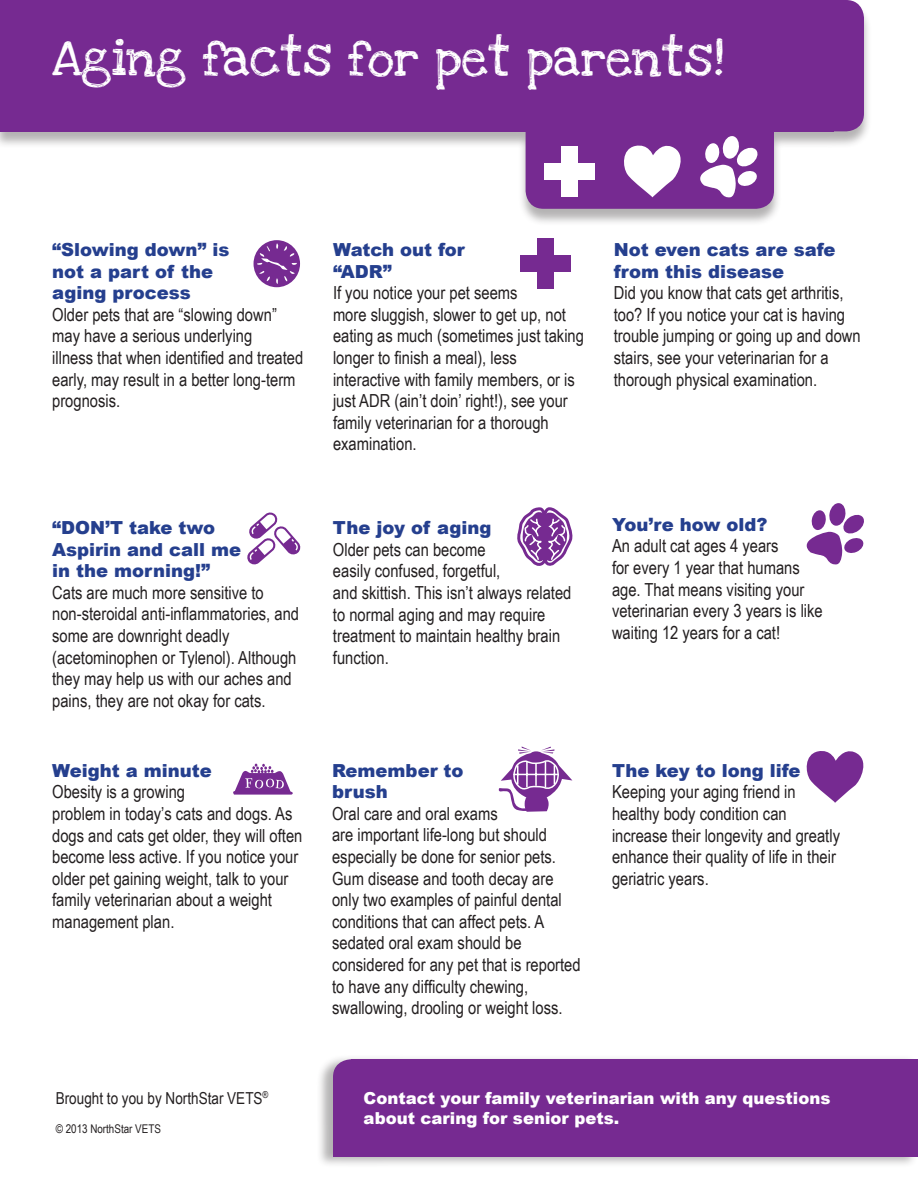
<style>
.page{position:relative;width:918px;height:1188px;background:#fff}
.page>*{position:absolute;margin:0;border:0;box-sizing:border-box;transform-origin:0 0}
.t1{font:37.5px "Love Ya Like A Sister";color:#fff}
.t2{font:18px/21.6px "Arial Narrow";color:#231f20}
.t3{font:900 18px/21.6px "Arial";color:#253f8e}
.t4{font:900 16.5px/19.8px "Arial";color:#fff}
.t5{font:16.5px "Arial Narrow";color:#231f20}
.t6{font:12px "Arial Narrow";color:#231f20}
</style>
<div class="page">
<div style="left:0;top:1px;width:872px;height:225px;background:#231f20;opacity:.34"></div>
<div style="left:0;top:0;width:833px;height:131px;background:#762a91"></div>
<div style="left:727px;top:0;width:137px;height:131px;background:#762a91;border-radius:18px"></div>
<div style="left:526px;top:77px;width:248px;height:132px;background:#762a91;border-radius:18px"></div>
<div style="left:316px;top:1054px;width:602px;height:114px;background:#231f20;opacity:.34"></div>
<div style="left:351px;top:1059px;width:567px;height:97px;background:#762a91"></div>
<div style="left:333px;top:1079px;width:58px;height:77px;background:#762a91"></div>
<div style="left:333px;top:1059px;width:94px;height:78px;background:#762a91;border-radius:18px"></div>
<div style="left:537px;top:238px;width:17px;height:50px;background:#762a91"></div>
<div style="left:521px;top:255px;width:50px;height:16px;background:#762a91"></div>
<div style="left:254px;top:240px;width:46px;height:47px;background:#762a91;border-radius:50%"></div>
<svg style="left:256px;top:243px;width:41px;height:41px"></svg>
<svg style="left:806px;top:751px;width:58px;height:52px"></svg>
<svg style="left:498px;top:746px;width:74px;height:66px"></svg>
<hr style="left:513px;top:774px;width:46px;height:1px;background:#fff">
<svg style="left:806px;top:503px;width:58px;height:62px"></svg>
<div style="left:561px;top:146px;width:17px;height:51px;background:#fff"></div>
<div style="left:544px;top:163px;width:51px;height:17px;background:#fff"></div>
<svg style="left:624px;top:145px;width:57px;height:52px"></svg>
<svg style="left:700px;top:136px;width:58px;height:62px"></svg>
<svg style="left:247px;top:512px;width:54px;height:53px"></svg>
<svg style="left:517px;top:507px;width:56px;height:59px"></svg>
<svg style="left:233px;top:764px;width:60px;height:31px"></svg>
<h1 class="t1" style="left:52px;top:31px;width:673px">Aging facts for pet parents!</h1>
<p class="t3" style="left:52px;top:238px;width:179px">“Slowing down” is not a part of the aging process</p>
<p class="t2" style="left:52px;top:303px;width:253px">Older pets that are “slowing down” may have a serious underlying<br>illness that when identified and treated early, may result in a better long-term prognosis.</p>
<p class="t3" style="left:52px;top:516px;width:190px">“DON’T take two<br>Aspirin and call me in the morning!”</p>
<p class="t2" style="left:52px;top:581px;width:248px">Cats are much more sensitive to non-steroidal anti-inflammatories, and some are downright deadly (acetominophen or Tylenol). Although they may help us with our aches and pains, they are not okay for cats.</p>
<p class="t3" style="left:52px;top:759px;width:161px">Weight a minute</p>
<p class="t2" style="left:52px;top:781px;width:252px">Obesity is a growing<br>problem in today’s cats and dogs. As dogs and cats get older, they will often become less active. If you notice your older pet gaining weight, talk to your family veterinarian about a weight management plan.</p>
<p class="t5" style="left:56px;top:1086px;width:214px">Brought to you by NorthStar VETS<sup>®</sup></p>
<p class="t6" style="left:56px;top:1119px;width:107px">© 2013 NorthStar VETS</p>
<p class="t3" style="left:333px;top:238px;width:133px">Watch out for “ADR”</p>
<p class="t2" style="left:333px;top:281px;width:253px">If you notice your pet seems<br>more sluggish, slower to get up, not eating as much (sometimes just taking longer to finish a meal), less interactive with family members, or is just ADR (ain’t doin’ right!), see your family veterinarian for a thorough examination.</p>
<p class="t3" style="left:333px;top:516px;width:160px">The joy of aging</p>
<p class="t2" style="left:333px;top:538px;width:240px">Older pets can become<br>easily confused, forgetful,<br>and skittish. This isn’t always related to normal aging and may require treatment to maintain healthy brain function.</p>
<p class="t3" style="left:614px;top:238px;width:223px">Not even cats are safe from this disease</p>
<p class="t2" style="left:614px;top:281px;width:248px">Did you know that cats get arthritis, too? If you notice your cat is having trouble jumping or going up and down stairs, see your veterinarian for a thorough physical examination.</p>
<p class="t3" style="left:612px;top:513px;width:157px">You’re how old?</p>
<p class="t2" style="left:612px;top:535px;width:212px">An adult cat ages 4 years<br>for every 1 year that humans age. That means visiting your veterinarian every 3 years is like waiting 12 years for a cat!</p>
<p class="t3" style="left:332px;top:759px;width:133px">Remember to brush</p>
<p class="t2" style="left:332px;top:802px;width:250px">Oral care and oral exams<br>are important life-long but should especially be done for senior pets.<br>Gum disease and tooth decay are only two examples of painful dental conditions that can affect pets. A sedated oral exam should be considered for any pet that is reported to have any difficulty chewing, swallowing, drooling or weight loss.</p>
<p class="t3" style="left:612px;top:759px;width:190px">The key to long life</p>
<p class="t2" style="left:612px;top:781px;width:230px">Keeping your aging friend in healthy body condition can increase their longevity and greatly enhance their quality of life in their geriatric years.</p>
<p class="t4" style="left:364px;top:1088px;width:468px">Contact your family veterinarian with any questions about caring for senior pets.</p>
</div>
